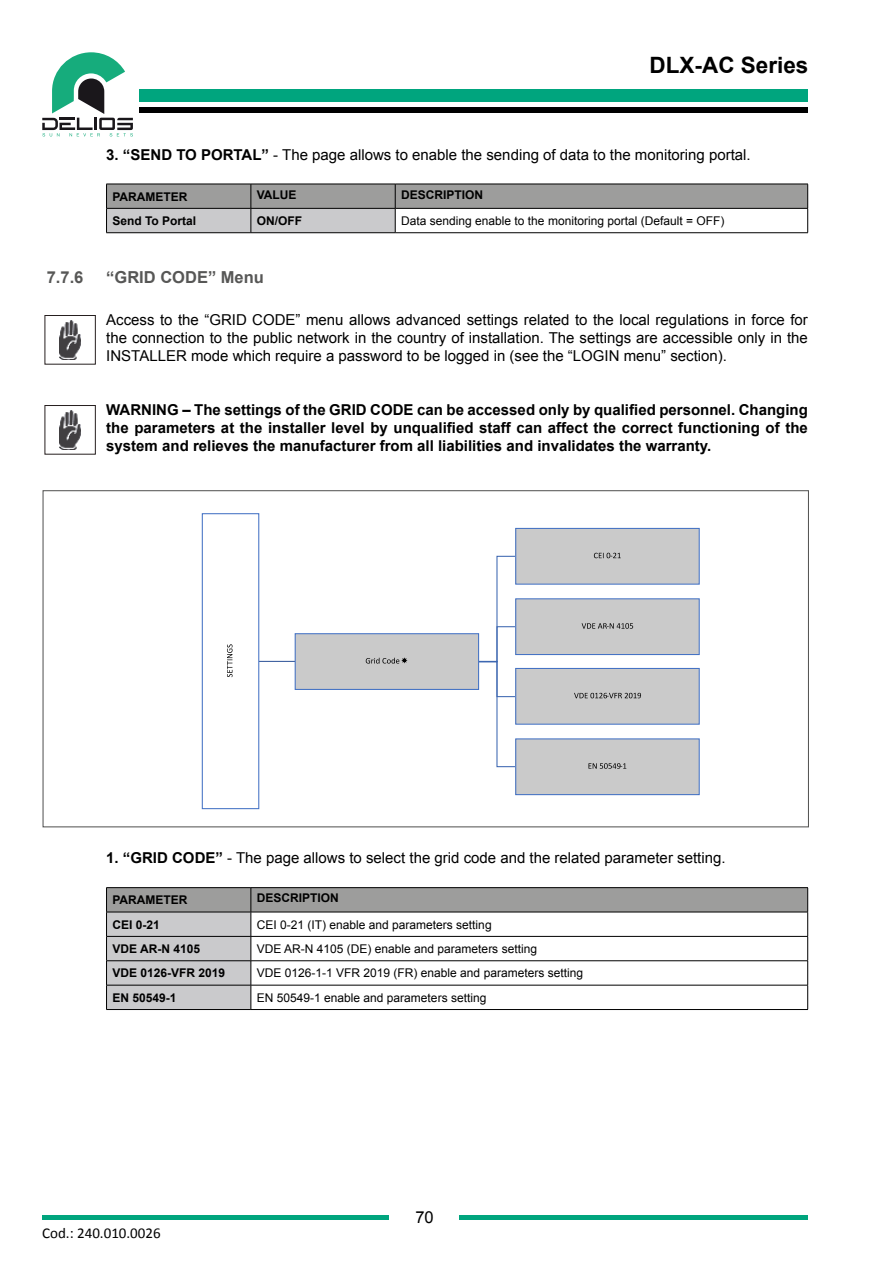
<style>
.page{position:relative;width:893px;height:1263px;background:#fff}
.page>*{position:absolute;margin:0;border:0;box-sizing:border-box;transform-origin:0 0}
.t1{font:700 22.5px "Arial";color:#000}
.t2{font:700 16.5px "Arial";color:#575756}
.t3{font:16.5px "Arial";color:#000}
.t4{font:15px/18px "Arial";color:#000;text-align:justify}
.t5{font:700 15px/18px "Arial";color:#000;text-align:justify}
.t6{font:15px "Calibri";color:#000}
.t7{font:12px "Arial";color:#000}
.t8{font:700 12px "Arial";color:#000}
.s1{font-weight:700}
</style>
<div class="page">
<svg style="left:42px;top:52px;width:91px;height:85px"></svg>
<div style="left:139px;top:89px;width:669px;height:12px;background:#00a57e"></div>
<div style="left:139px;top:107px;width:669px;height:6px;background:#000"></div>
<div style="left:459px;top:1215px;width:349px;height:5px;background:#00a57e"></div>
<div style="left:43px;top:1215px;width:346px;height:5px;background:#00a57e"></div>
<svg style="left:106px;top:184px;width:702px;height:48px"></svg>
<hr style="left:106px;top:232px;width:145px;height:1px;background:#000">
<hr style="left:251px;top:232px;width:144px;height:1px;background:#000">
<hr style="left:395px;top:232px;width:413px;height:1px;background:#000">
<img style="left:60px;top:320px;width:21px;height:39px">
<div style="left:45px;top:315px;width:51px;height:49px;border:1px solid #261f1f"></div>
<img style="left:60px;top:410px;width:21px;height:39px">
<div style="left:45px;top:405px;width:51px;height:49px;border:1px solid #261f1f"></div>
<svg style="left:479px;top:555px;width:36px;height:213px"></svg>
<hr style="left:259px;top:661px;width:37px;height:1px;background:#34599c">
<div style="left:202px;top:513px;width:57px;height:296px;border:1px solid #4472c4"></div>
<svg style="left:227px;top:644px;width:6px;height:33px"></svg>
<div style="left:295px;top:634px;width:184px;height:55px;background:#cacaca"></div>
<div style="left:295px;top:633px;width:184px;height:57px;border:1px solid #4472c4"></div>
<svg style="left:366px;top:657px;width:41px;height:6px"></svg>
<div style="left:516px;top:528px;width:183px;height:56px;background:#cacaca"></div>
<div style="left:515px;top:528px;width:185px;height:57px;border:1px solid #4472c4"></div>
<svg style="left:594px;top:553px;width:27px;height:5px"></svg>
<div style="left:516px;top:599px;width:183px;height:55px;background:#cacaca"></div>
<div style="left:515px;top:598px;width:185px;height:57px;border:1px solid #4472c4"></div>
<svg style="left:582px;top:623px;width:51px;height:6px"></svg>
<div style="left:516px;top:668px;width:183px;height:56px;background:#cacaca"></div>
<div style="left:515px;top:668px;width:185px;height:57px;border:1px solid #4472c4"></div>
<svg style="left:574px;top:693px;width:67px;height:5px"></svg>
<div style="left:516px;top:739px;width:183px;height:56px;background:#cacaca"></div>
<div style="left:515px;top:738px;width:185px;height:57px;border:1px solid #4472c4"></div>
<svg style="left:588px;top:763px;width:38px;height:6px"></svg>
<hr style="left:106px;top:887px;width:145px;height:1px;background:#000">
<hr style="left:251px;top:887px;width:557px;height:1px;background:#000">
<svg style="left:106px;top:888px;width:702px;height:121px"></svg>
<hr style="left:106px;top:1009px;width:145px;height:1px;background:#000">
<hr style="left:251px;top:1009px;width:557px;height:1px;background:#000">
<h1 class="t1" style="left:650px;top:51px;width:160px">DLX-AC Series</h1>
<p class="t4" style="left:106px;top:146px;width:646px"><span class="s1">3. “SEND TO PORTAL”</span> - The page allows to enable the sending of data to the monitoring portal.</p>
<p class="t8" style="left:113px;top:188px;width:77px">PARAMETER</p>
<p class="t8" style="left:257px;top:186px;width:41px">VALUE</p>
<p class="t8" style="left:401px;top:186px;width:84px">DESCRIPTION</p>
<p class="t8" style="left:113px;top:213px;width:85px">Send To Portal</p>
<p class="t8" style="left:257px;top:213px;width:47px">ON/OFF</p>
<p class="t7" style="left:401px;top:213px;width:325px">Data sending enable to the monitoring portal (Default = OFF)</p>
<p class="t2" style="left:47px;top:266px;width:38px">7.7.6</p>
<p class="t2" style="left:106px;top:266px;width:159px">“GRID CODE” Menu</p>
<p class="t4" style="left:106px;top:311px;width:703px">Access to the “GRID CODE” menu allows advanced settings related to the local regulations in force for the connection to the public network in the country of installation. The settings are accessible only in the INSTALLER mode which require a password to be logged in (see the “LOGIN menu” section).</p>
<p class="t5" style="left:106px;top:401px;width:703px">WARNING – The settings of the GRID CODE can be accessed only by qualified personnel. Changing the parameters at the installer level by unqualified staff can affect the correct functioning of the system and relieves the manufacturer from all liabilities and invalidates the warranty.</p>
<p class="t4" style="left:106px;top:849px;width:621px"><span class="s1">1. “GRID CODE”</span> - The page allows to select the grid code and the related parameter setting.</p>
<p class="t8" style="left:113px;top:892px;width:77px">PARAMETER</p>
<p class="t8" style="left:257px;top:890px;width:84px">DESCRIPTION</p>
<p class="t8" style="left:113px;top:916px;width:49px">CEI 0-21</p>
<p class="t7" style="left:257px;top:916px;width:236px">CEI 0-21 (IT) enable and parameters setting</p>
<p class="t8" style="left:113px;top:941px;width:89px">VDE AR-N 4105</p>
<p class="t7" style="left:257px;top:941px;width:282px">VDE AR-N 4105 (DE) enable and parameters setting</p>
<p class="t8" style="left:113px;top:965px;width:114px">VDE 0126-VFR 2019</p>
<p class="t7" style="left:257px;top:965px;width:328px">VDE 0126-1-1 VFR 2019 (FR) enable and parameters setting</p>
<p class="t8" style="left:113px;top:989px;width:66px">EN 50549-1</p>
<p class="t7" style="left:257px;top:989px;width:231px">EN 50549-1 enable and parameters setting</p>
<p class="t6" style="left:42px;top:1223px;width:120px">Cod.: 240.010.0026</p>
<p class="t3" style="left:415px;top:1207px;width:20px">70</p>
</div>
